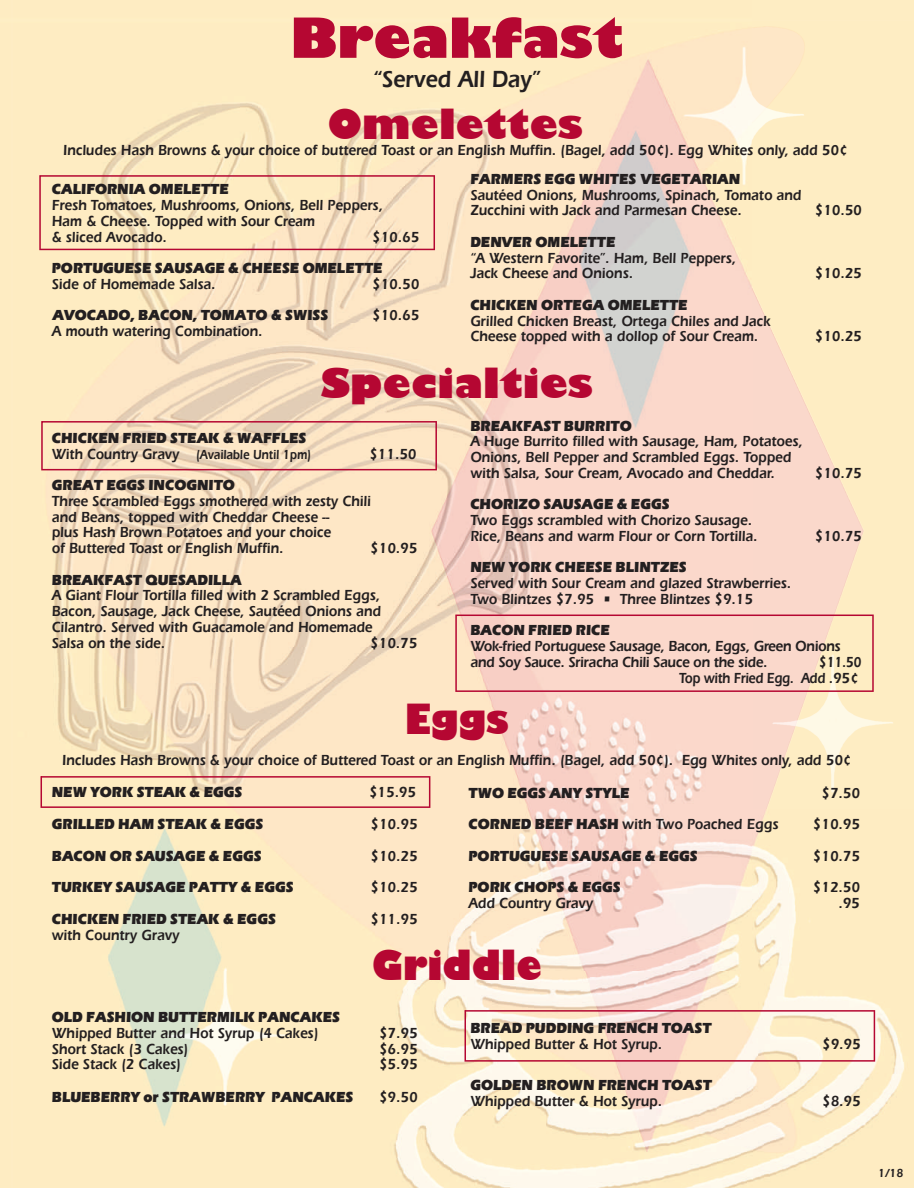
<style>
.page{position:relative;width:918px;height:1188px;background:#fff}
.page>*{position:absolute;margin:0;border:0;box-sizing:border-box;transform-origin:0 0}
.t1{font:54px "Gilbert Ultra Bold Plain";color:#b50732}
.t2{font:40.5px "Gilbert Ultra Bold Plain";color:#b50732}
.t3{font:40.5px "Gilbert Ultra Bold Plain";color:#b50732;scale:.9 1}
.t4{font:24px "Erie Black Plain";color:#231f20;scale:.9 1}
.t5{font:15px/15.8px "Erie Black Plain";color:#231f20;scale:.9 1}
.t6{font:900 15px "Eras ITC";color:#231f20;scale:.9 1}
.t7{font:15px/15.8px "Erie Black Plain";letter-spacing:-.02em;color:#231f20;scale:.9 1}
.t8{font:15px/15.8px "Erie Black Plain";letter-spacing:-.02em;color:#231f20;text-align:right;scale:.84 1}
.t9{font:15px "Erie Black Plain";color:#231f20;scale:.88 1}
.t10{font:13.5px "Erie Black Plain";color:#231f20;scale:.84 1}
.t11{font:12px "Erie Black Plain";color:#231f20;scale:.9 1}
.s1{font-size:15px}
.s2{font-family:"Eras ITC";font-weight:900}
</style>
<div class="page">
<img style="left:0;top:0;width:914px;height:1188px">
<svg style="left:39px;top:175px;width:396px;height:75px;background:#f7ddba"></svg>
<svg style="left:41px;top:421px;width:396px;height:49px;background:#f1d1b7"></svg>
<svg style="left:41px;top:776px;width:389px;height:32px;background:#f5d1b4"></svg>
<svg style="left:455px;top:615px;width:419px;height:77px;background:#f8d1c3"></svg>
<svg style="left:465px;top:1010px;width:410px;height:52px;background:#f6d7c4"></svg>
<h1 class="t1" style="left:290px;top:4px;width:335px">Breakfast</h1>
<h3 class="t4" style="left:373px;top:64px;width:187px">“Served All Day”</h3>
<h2 class="t2" style="left:328px;top:99px;width:257px">Omelettes</h2>
<p class="t5" style="left:63px;top:142px;width:873px">Includes Hash Browns &amp; your choice of buttered Toast or an English Muffin. (Bagel, add 50¢). Egg Whites only, add 50¢</p>
<p class="t6" style="left:470px;top:170px;width:301px">FARMERS EGG WHITES VEGETARIAN</p>
<p class="t5" style="left:470px;top:187px;width:370px">Sautéed Onions, Mushrooms, Spinach, Tomato and<br>Zucchini with Jack and Parmesan Cheese.</p>
<p class="t6" style="left:52px;top:181px;width:198px">CALIFORNIA OMELETTE</p>
<p class="t5" style="left:52px;top:197px;width:369px">Fresh Tomatoes, Mushrooms, Onions, Bell Peppers,<br>Ham &amp; Cheese. Topped with Sour Cream<br>&amp; sliced Avocado.</p>
<p class="t5" style="left:815px;top:202px;width:54px">$10.50</p>
<p class="t5" style="left:372px;top:229px;width:54px">$10.65</p>
<p class="t6" style="left:52px;top:259px;width:369px">PORTUGUESE SAUSAGE &amp; CHEESE OMELETTE</p>
<p class="t5" style="left:52px;top:276px;width:183px">Side of Homemade Salsa.</p>
<p class="t5" style="left:372px;top:276px;width:54px">$10.50</p>
<p class="t6" style="left:53px;top:307px;width:308px">AVOCADO, BACON, TOMATO &amp; SWISS</p>
<p class="t5" style="left:372px;top:307px;width:54px">$10.65</p>
<p class="t5" style="left:52px;top:323px;width:236px">A mouth watering Combination.</p>
<p class="t6" style="left:470px;top:233px;width:163px">DENVER OMELETTE</p>
<p class="t5" style="left:470px;top:250px;width:297px">“A Western Favorite”. Ham, Bell Peppers,<br>Jack Cheese and Onions.</p>
<p class="t5" style="left:815px;top:265px;width:54px">$10.25</p>
<p class="t6" style="left:470px;top:296px;width:243px">CHICKEN ORTEGA OMELETTE</p>
<p class="t5" style="left:470px;top:313px;width:335px">Grilled Chicken Breast, Ortega Chiles and Jack<br>Cheese topped with a dollop of Sour Cream.</p>
<p class="t5" style="left:815px;top:328px;width:54px">$10.25</p>
<h2 class="t2" style="left:321px;top:358px;width:274px">Specialties</h2>
<p class="t6" style="left:52px;top:429px;width:284px">CHICKEN FRIED STEAK &amp; WAFFLES</p>
<p class="t10" style="left:52px;top:446px;width:310px"><span class="s1">With Country Gravy</span> (Available Until 1pm)</p>
<p class="t9" style="left:370px;top:445px;width:55px">$11.50</p>
<p class="t6" style="left:52px;top:476px;width:205px">GREAT EGGS INCOGNITO</p>
<p class="t5" style="left:52px;top:493px;width:356px">Three Scrambled Eggs smothered with zesty Chili and Beans, topped with Cheddar Cheese --<br>plus Hash Brown Potatoes and your choice<br>of Buttered Toast or English Muffin.</p>
<p class="t5" style="left:370px;top:540px;width:54px">$10.95</p>
<p class="t6" style="left:470px;top:417px;width:181px">BREAKFAST BURRITO</p>
<p class="t5" style="left:470px;top:433px;width:371px">A Huge Burrito filled with Sausage, Ham, Potatoes,<br>Onions, Bell Pepper and Scrambled Eggs. Topped with Salsa, Sour Cream, Avocado and Cheddar.</p>
<p class="t6" style="left:470px;top:496px;width:223px">CHORIZO SAUSAGE &amp; EGGS</p>
<p class="t5" style="left:470px;top:512px;width:320px">Two Eggs scrambled with Chorizo Sausage.<br>Rice, Beans and warm Flour or Corn Tortilla.</p>
<p class="t5" style="left:815px;top:465px;width:54px">$10.75</p>
<p class="t5" style="left:815px;top:528px;width:54px">$10.75</p>
<p class="t6" style="left:52px;top:571px;width:213px">BREAKFAST QUESADILLA</p>
<p class="t5" style="left:52px;top:587px;width:367px">A Giant Flour Tortilla filled with 2 Scrambled Eggs, Bacon, Sausage, Jack Cheese, Sautéed Onions and Cilantro. Served with Guacamole and Homemade Salsa on the side.</p>
<p class="t5" style="left:370px;top:634px;width:54px">$10.75</p>
<p class="t6" style="left:470px;top:559px;width:242px">NEW YORK CHEESE BLINTZES</p>
<p class="t5" style="left:470px;top:575px;width:358px">Served with Sour Cream and glazed Strawberries.<br>Two Blintzes $7.95 • Three Blintzes $9.15</p>
<p class="t6" style="left:470px;top:622px;width:157px">BACON FRIED RICE</p>
<p class="t7" style="left:470px;top:638px;width:413px">Wok-fried Portuguese Sausage, Bacon, Eggs, Green Onions and Soy Sauce. Sriracha Chili Sauce on the side.</p>
<p class="t8" style="left:679px;top:654px;width:219px">$11.50<br>Top with Fried Egg. Add .95¢</p>
<h2 class="t3" style="left:405px;top:693px;width:117px">Eggs</h2>
<p class="t5" style="left:62px;top:752px;width:878px">Includes Hash Browns &amp; your choice of Buttered Toast or an English Muffin. (Bagel, add 50¢). Egg Whites only, add 50¢</p>
<p class="t6" style="left:52px;top:783px;width:213px">NEW YORK STEAK &amp; EGGS</p>
<p class="t5" style="left:369px;top:784px;width:54px">$15.95</p>
<p class="t6" style="left:52px;top:816px;width:237px">GRILLED HAM STEAK &amp; EGGS</p>
<p class="t5" style="left:371px;top:816px;width:54px">$10.95</p>
<p class="t6" style="left:52px;top:847px;width:235px">BACON OR SAUSAGE &amp; EGGS</p>
<p class="t5" style="left:371px;top:848px;width:54px">$10.25</p>
<p class="t6" style="left:52px;top:879px;width:270px">TURKEY SAUSAGE PATTY &amp; EGGS</p>
<p class="t5" style="left:371px;top:879px;width:54px">$10.25</p>
<p class="t6" style="left:52px;top:910px;width:251px">CHICKEN FRIED STEAK &amp; EGGS</p>
<p class="t5" style="left:371px;top:911px;width:54px">$11.95</p>
<p class="t5" style="left:52px;top:927px;width:143px">with Country Gravy</p>
<p class="t6" style="left:468px;top:784px;width:181px">TWO EGGS ANY STYLE</p>
<p class="t5" style="left:822px;top:785px;width:44px">$7.50</p>
<p class="t5" style="left:468px;top:816px;width:346px"><span class="s2">CORNED BEEF HASH</span> with Two Poached Eggs</p>
<p class="t5" style="left:813px;top:816px;width:54px">$10.95</p>
<p class="t6" style="left:468px;top:847px;width:256px">PORTUGUESE SAUSAGE &amp; EGGS</p>
<p class="t5" style="left:813px;top:848px;width:54px">$10.75</p>
<p class="t6" style="left:468px;top:879px;width:171px">PORK CHOPS &amp; EGGS</p>
<p class="t5" style="left:813px;top:879px;width:54px">$12.50</p>
<p class="t5" style="left:468px;top:895px;width:140px">Add Country Gravy</p>
<p class="t5" style="left:838px;top:895px;width:25px">.95</p>
<h2 class="t3" style="left:372px;top:940px;width:190px">Griddle</h2>
<p class="t6" style="left:52px;top:1008px;width:322px">OLD FASHION BUTTERMILK PANCAKES</p>
<p class="t5" style="left:52px;top:1025px;width:298px">Whipped Butter and Hot Syrup (4 Cakes)</p>
<p class="t5" style="left:379px;top:1025px;width:44px">$7.95</p>
<p class="t5" style="left:52px;top:1041px;width:153px">Short Stack (3 Cakes)</p>
<p class="t5" style="left:379px;top:1041px;width:44px">$6.95</p>
<p class="t5" style="left:52px;top:1056px;width:145px">Side Stack (2 Cakes)</p>
<p class="t5" style="left:379px;top:1056px;width:44px">$5.95</p>
<p class="t6" style="left:52px;top:1088px;width:337px">BLUEBERRY or STRAWBERRY PANCAKES</p>
<p class="t5" style="left:379px;top:1089px;width:44px">$9.50</p>
<p class="t6" style="left:470px;top:1020px;width:270px">BREAD PUDDING FRENCH TOAST</p>
<p class="t5" style="left:470px;top:1036px;width:215px">Whipped Butter &amp; Hot Syrup.</p>
<p class="t5" style="left:822px;top:1036px;width:44px">$9.95</p>
<p class="t6" style="left:470px;top:1076px;width:270px">GOLDEN BROWN FRENCH TOAST</p>
<p class="t5" style="left:470px;top:1093px;width:215px">Whipped Butter &amp; Hot Syrup.</p>
<p class="t5" style="left:822px;top:1093px;width:44px">$8.95</p>
<p class="t11" style="left:878px;top:1166px;width:29px">1/18</p>
</div>
